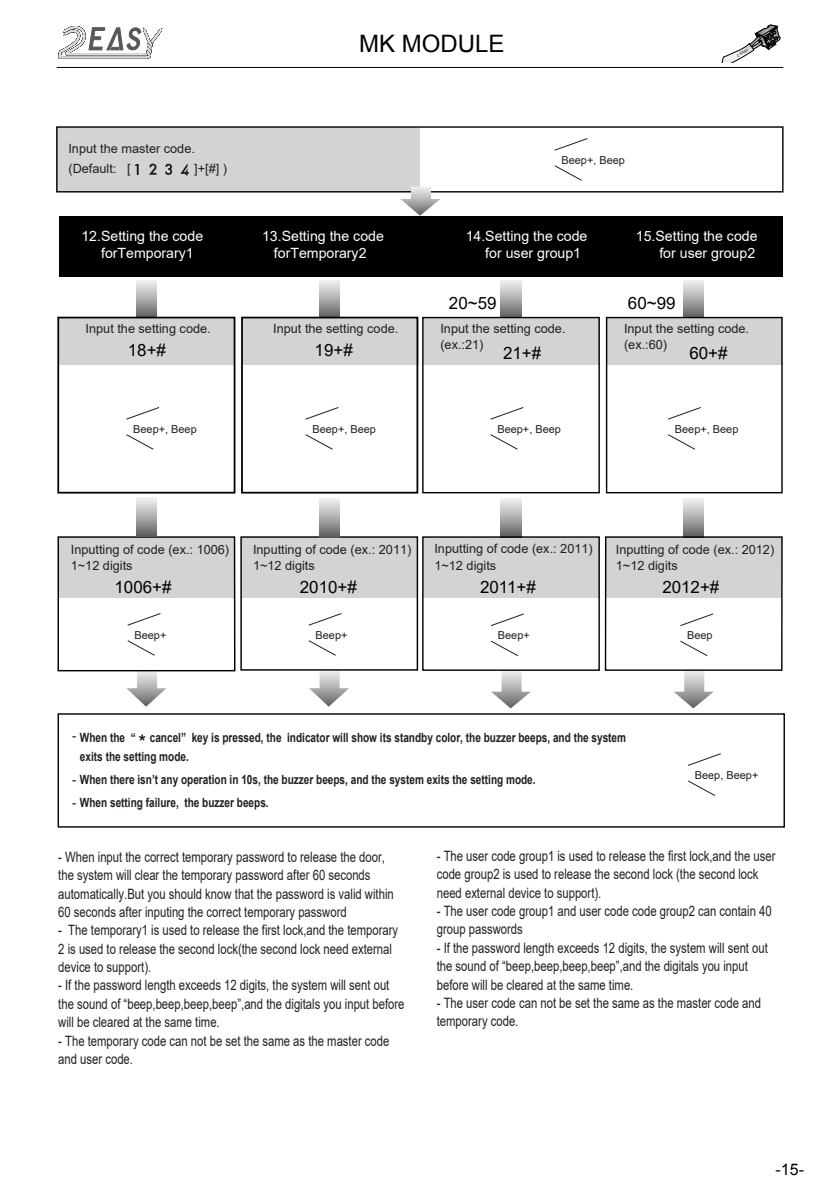
<style>
.page{position:relative;width:840px;height:1191px;background:#fff}
.page>*{position:absolute;margin:0;border:0;box-sizing:border-box;transform-origin:0 0}
.t1{font:24px "Arial";color:#000}
.t2{font:19.8px "Arial";color:#000}
.t3{font:17px "Arial";color:#000}
.t4{font:16px "Arial";color:#000}
.t5{font:14.2px/18.4px "Arial";color:#221e1f;scale:.79 1}
.t6{font:14.2px/17px "Arial";color:#fff}
.t7{font:12.8px/16.8px "Arial";color:#221e1f}
.t8{font:700 12.8px/19.2px "Arial";color:#221e1f;scale:.79 1}
.t9{font:11px "Arial";color:#221e1f}
.t10{font:3.6px "Arial";color:#000}
.s1{font-weight:400}
</style>
<div class="page">
<hr style="left:57px;top:67px;width:725px;height:1px;background:#000">
<svg style="left:721px;top:25px;width:58px;height:37px"></svg>
<svg style="left:58px;top:26px;width:105px;height:33px"></svg>
<div style="left:57px;top:127px;width:363px;height:65px;background:#d1d3d4"></div>
<div style="left:59px;top:216px;width:723px;height:60px;background:#000"></div>
<div style="left:56px;top:126px;width:727px;height:66px;border:1px solid #000"></div>
<svg style="left:149px;top:164px;width:7px;height:11px"></svg>
<svg style="left:165px;top:164px;width:7px;height:11px"></svg>
<svg style="left:180px;top:163px;width:8px;height:12px"></svg>
<svg style="left:135px;top:164px;width:4px;height:11px"></svg>
<svg style="left:126px;top:671px;width:40px;height:35px"></svg>
<svg style="left:309px;top:670px;width:40px;height:36px"></svg>
<svg style="left:554px;top:165px;width:28px;height:16px"></svg>
<svg style="left:554px;top:138px;width:34px;height:13px"></svg>
<svg style="left:126px;top:434px;width:28px;height:16px"></svg>
<svg style="left:126px;top:407px;width:34px;height:13px"></svg>
<svg style="left:305px;top:434px;width:28px;height:16px"></svg>
<svg style="left:305px;top:407px;width:34px;height:13px"></svg>
<svg style="left:490px;top:434px;width:28px;height:16px"></svg>
<svg style="left:490px;top:407px;width:34px;height:13px"></svg>
<svg style="left:668px;top:434px;width:27px;height:16px"></svg>
<svg style="left:668px;top:407px;width:33px;height:13px"></svg>
<svg style="left:127px;top:640px;width:28px;height:16px"></svg>
<svg style="left:127px;top:613px;width:34px;height:13px"></svg>
<svg style="left:308px;top:640px;width:28px;height:16px"></svg>
<svg style="left:308px;top:613px;width:34px;height:13px"></svg>
<svg style="left:491px;top:640px;width:27px;height:16px"></svg>
<svg style="left:491px;top:613px;width:33px;height:13px"></svg>
<svg style="left:680px;top:640px;width:27px;height:16px"></svg>
<svg style="left:680px;top:613px;width:33px;height:13px"></svg>
<div style="left:422px;top:317px;width:176px;height:48px;background:#d1d3d4"></div>
<div style="left:422px;top:537px;width:176px;height:61px;background:#d1d3d4"></div>
<div style="left:605px;top:537px;width:176px;height:61px;background:#d1d3d4"></div>
<div style="left:606px;top:317px;width:176px;height:48px;background:#d1d3d4"></div>
<svg style="left:500px;top:280px;width:20px;height:37px"></svg>
<div style="left:500px;top:499px;width:20px;height:38px;background:linear-gradient(to bottom,#f2f4f4,#656565)"></div>
<svg style="left:491px;top:671px;width:39px;height:37px"></svg>
<svg style="left:683px;top:280px;width:20px;height:37px"></svg>
<svg style="left:674px;top:671px;width:39px;height:37px"></svg>
<div style="left:683px;top:499px;width:20px;height:38px;background:linear-gradient(to bottom,#f2f4f4,#656565)"></div>
<div style="left:605px;top:317px;width:177px;height:176px;border:1px solid #000"></div>
<div style="left:422px;top:317px;width:177px;height:176px;border:1px solid #000"></div>
<div style="left:422px;top:536px;width:177px;height:135px;border:1px solid #000"></div>
<div style="left:604px;top:536px;width:178px;height:135px;border:1px solid #000"></div>
<svg style="left:400px;top:187px;width:40px;height:29px"></svg>
<div style="left:241px;top:537px;width:176px;height:61px;background:#d1d3d4"></div>
<div style="left:242px;top:317px;width:176px;height:48px;background:#d1d3d4"></div>
<svg style="left:319px;top:281px;width:20px;height:36px"></svg>
<div style="left:241px;top:317px;width:177px;height:176px;border:2px solid #000"></div>
<div style="left:240px;top:536px;width:178px;height:134px;border:1px solid #000"></div>
<div style="left:58px;top:537px;width:176px;height:61px;background:#d1d3d4"></div>
<div style="left:58px;top:317px;width:176px;height:48px;background:#d1d3d4"></div>
<svg style="left:136px;top:281px;width:20px;height:36px"></svg>
<div style="left:57px;top:317px;width:178px;height:176px;border:2px solid #000"></div>
<div style="left:57px;top:536px;width:178px;height:135px;border:1px solid #000"></div>
<div style="left:319px;top:499px;width:20px;height:38px;background:linear-gradient(to bottom,#f2f4f4,#656565)"></div>
<div style="left:136px;top:498px;width:20px;height:38px;background:linear-gradient(to bottom,#f3f4f5,#666565)"></div>
<svg style="left:688px;top:780px;width:27px;height:16px"></svg>
<svg style="left:688px;top:753px;width:33px;height:13px"></svg>
<p class="t7" style="left:68px;top:139px;width:128px;line-height:19.8px">Input the master code. (Default: [</p>
<p class="t7" style="left:194px;top:160px;width:34px">]+[#] )</p>
<p class="t6" style="left:101px;top:228px;width:104px;text-indent:-20px">12.Setting the code forTemporary1</p>
<h1 class="t1" style="left:359px;top:28px;width:147px">MK MODULE</h1>
<p class="t9" style="left:561px;top:152px;width:65px">Beep+, Beep</p>
<p class="t10" style="left:735px;top:54px;width:14px;rotate:-29deg">2 EASY</p>
<p class="t6" style="left:262px;top:228px;width:123px;text-align:center">13.Setting the code forTemporary2</p>
<p class="t6" style="left:485px;top:228px;width:104px;text-indent:-20px">14.Setting the code for user group1</p>
<p class="t6" style="left:635px;top:228px;width:123px;text-align:right">15.Setting the code for user group2</p>
<p class="t3" style="left:448px;top:291px;width:49px">20~59</p>
<p class="t3" style="left:627px;top:291px;width:49px">60~99</p>
<p class="t7" style="left:85px;top:320px;width:127px">Input the setting code.</p>
<p class="t7" style="left:273px;top:320px;width:127px">Input the setting code.</p>
<p class="t7" style="left:440px;top:321px;width:127px;line-height:15.2px">Input the setting code. (ex.:21)</p>
<p class="t7" style="left:623px;top:321px;width:127px;line-height:15.2px">Input the setting code. (ex.:60)</p>
<p class="t3" style="left:128px;top:338px;width:40px">18+#</p>
<p class="t3" style="left:314px;top:338px;width:40px">19+#</p>
<p class="t3" style="left:502px;top:342px;width:40px">21+#</p>
<p class="t3" style="left:689px;top:342px;width:40px">60+#</p>
<p class="t9" style="left:133px;top:421px;width:65px">Beep+, Beep</p>
<p class="t9" style="left:312px;top:421px;width:65px">Beep+, Beep</p>
<p class="t9" style="left:497px;top:421px;width:65px">Beep+, Beep</p>
<p class="t9" style="left:674px;top:421px;width:65px">Beep+, Beep</p>
<p class="t7" style="left:71px;top:540px;width:160px">Inputting of code (ex.: 1006)<br>1~12 digits</p>
<p class="t3" style="left:114px;top:575px;width:58px">1006+#</p>
<p class="t7" style="left:434px;top:540px;width:160px">Inputting of code (ex.: 2011)<br>1~12 digits</p>
<p class="t7" style="left:615px;top:540px;width:160px">Inputting of code (ex.: 2012)<br>1~12 digits</p>
<p class="t7" style="left:253px;top:540px;width:160px">Inputting of code (ex.: 2011)<br>1~12 digits</p>
<p class="t3" style="left:300px;top:575px;width:58px">2010+#</p>
<p class="t3" style="left:662px;top:575px;width:58px">2012+#</p>
<p class="t3" style="left:480px;top:575px;width:57px">2011+#</p>
<p class="t9" style="left:134px;top:627px;width:33px">Beep+</p>
<p class="t9" style="left:315px;top:627px;width:33px">Beep+</p>
<p class="t9" style="left:497px;top:627px;width:33px">Beep+</p>
<p class="t9" style="left:686px;top:627px;width:27px">Beep</p>
<p class="t8" style="left:80px;top:728px;width:692px;text-indent:-8px"><sup>-</sup> When the “ cancel” key is pressed, the indicator will show its standby color, the buzzer beeps, and the system exits the setting mode.</p>
<p class="t8" style="left:72px;top:769px;width:588px"><span class="s1">-</span> When there isn’t any operation in 10s, the buzzer beeps, and the system exits the setting mode.</p>
<p class="t9" style="left:694px;top:767px;width:65px">Beep, Beep+</p>
<h2 class="t2" style="left:138px;top:728px;width:9px">*</h2>
<p class="t8" style="left:72px;top:793px;width:250px"><span class="s1">-</span> When setting failure, the buzzer beeps.</p>
<p class="t5" style="left:58px;top:847px;width:426px">- When input the correct temporary password to release the door, the system will clear the temporary password after 60 seconds automatically.But you should know that the password is valid within 60 seconds after inputing the correct temporary password</p>
<p class="t5" style="left:58px;top:921px;width:431px">- The temporary1 is used to release the first lock,and the temporary<br>2 is used to release the second lock(the second lock need external device to support).</p>
<p class="t5" style="left:58px;top:976px;width:439px">- If the password length exceeds 12 digits, the system will sent out the sound of “beep,beep,beep,beep”,and the digitals you input before will be cleared at the same time.</p>
<p class="t5" style="left:58px;top:1031px;width:420px">- The temporary code can not be set the same as the master code and user code.</p>
<p class="t5" style="left:436px;top:846px;width:430px">- The user code group1 is used to release the first lock,and the user code group2 is used to release the second lock (the second lock need external device to support).</p>
<p class="t5" style="left:436px;top:901px;width:425px">- The user code group1 and user code code group2 can contain 40 group passwords</p>
<p class="t5" style="left:436px;top:938px;width:420px">- If the password length exceeds 12 digits, the system will sent out the sound of “beep,beep,beep,beep”,and the digitals you input before will be cleared at the same time.</p>
<p class="t5" style="left:436px;top:993px;width:412px">- The user code can not be set the same as the master code and temporary code.</p>
<p class="t4" style="left:775px;top:1159px;width:30px">-15-</p>
</div>
